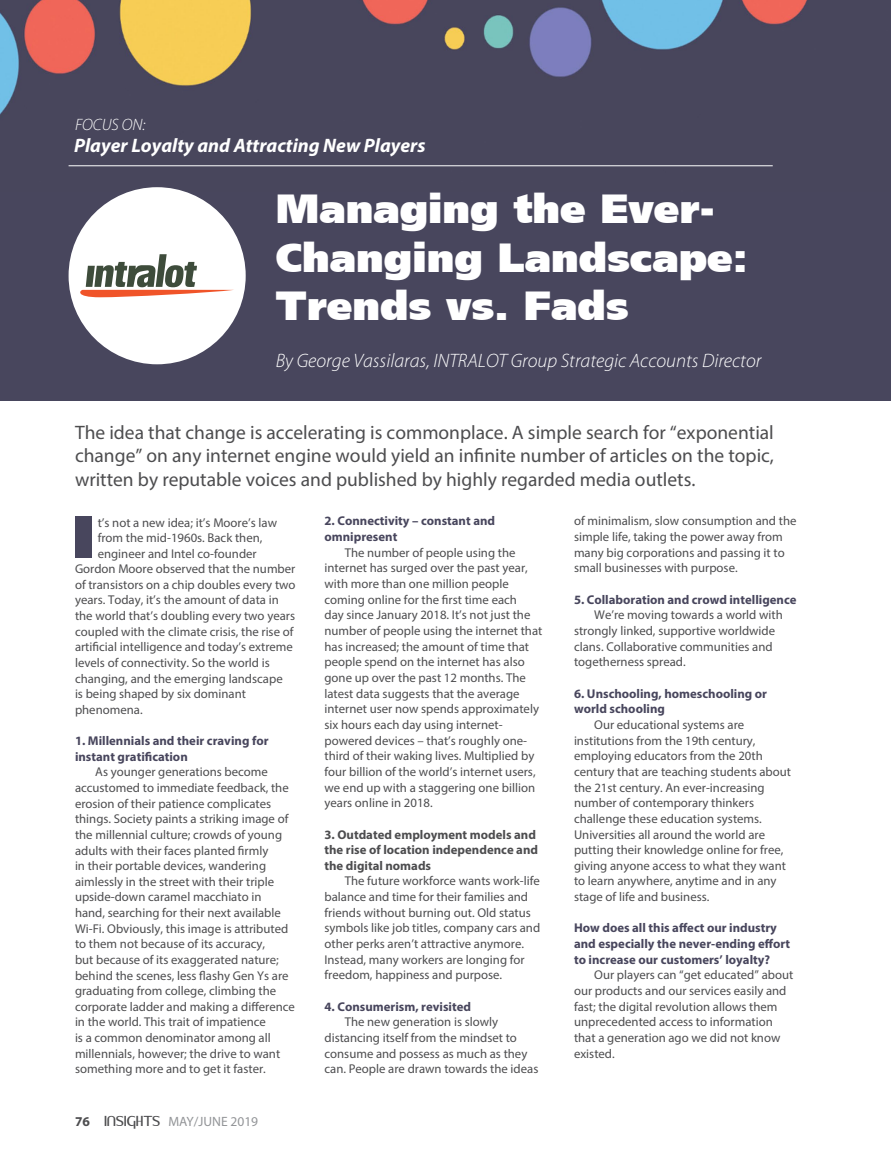
<style>
.page{position:relative;width:891px;height:1161px;background:#fff}
.page>*{position:absolute;margin:0;border:0;box-sizing:border-box;transform-origin:0 0}
.t1{font:900 59.85px "Frutiger CE";color:#48465d}
.t2{font:900 40.5px/48.6px "Frutiger CE";color:#fff}
.t3{font:19.5px/23.4px "Myriad Pro";color:#4d4d4f;text-align:justify}
.t4{font:italic 300 19.5px "Myriad Pro";color:#fff}
.t5{font:italic 700 19.5px "Myriad Pro";color:#fff}
.t6{font:italic 300 16.5px "Myriad Pro";color:#fff}
.t7{font:13.5px "Myriad Pro";color:#939598}
.t8{font:12.75px/15.6px "Myriad Pro";color:#4d4d4f}
.t9{font:700 12.75px/15.6px "Myriad Pro";color:#48465d}
.t10{font:700 12.75px/15.6px "Myriad Pro";color:#4d4d4f}
.s1{font-weight:700;color:#4d4d4f}
.s2{font-family:"Amerika Sans";color:#4d4d4f}
</style>
<div class="page">
<div style="left:0;top:177px;width:891px;height:224px;background:#48465d"></div>
<img style="left:0;top:0;width:891px;height:192px">
<hr style="left:69px;top:166px;width:704px;height:1px;background:#fff">
<div style="left:69px;top:187px;width:177px;height:177px;background:#fff;border-radius:50%"></div>
<svg style="left:80px;top:254px;width:154px;height:43px"></svg>
<p class="t6" style="left:75px;top:114px;width:72px">FOCUS ON:</p>
<h3 class="t5" style="left:74px;top:133px;width:353px">Player Loyalty and Attracting New Players</h3>
<h2 class="t2" style="left:276px;top:185px;width:473px">Managing the Ever-<br>Changing Landscape:<br>Trends vs. Fads</h2>
<h3 class="t4" style="left:276px;top:349px;width:487px">By George Vassilaras, INTRALOT Group Strategic Accounts Director</h3>
<p class="t3" style="left:75px;top:421px;width:701px">The idea that change is accelerating is commonplace. A simple search for “exponential change” on any internet engine would yield an infinite number of articles on the topic, written by reputable voices and published by highly regarded media outlets.</p>
<h1 class="t1" style="left:72px;top:500px;width:24px">I</h1>
<p class="t8" style="left:98px;top:515px;width:181px">t’s not a new idea; it’s Moore’s law</p>
<p class="t8" style="left:98px;top:530px;width:166px">from the mid-1960s. Back then,</p>
<p class="t8" style="left:98px;top:545px;width:161px">engineer and Intel co-founder</p>
<p class="t8" style="left:75px;top:561px;width:222px">Gordon Moore observed that the number</p>
<p class="t8" style="left:75px;top:577px;width:222px">of transistors on a chip doubles every two</p>
<p class="t8" style="left:75px;top:592px;width:205px">years. Today, it’s the amount of data in</p>
<p class="t8" style="left:75px;top:608px;width:222px">the world that’s doubling every two years</p>
<p class="t8" style="left:75px;top:623px;width:220px">coupled with the climate crisis, the rise of</p>
<p class="t8" style="left:75px;top:639px;width:219px">artificial intelligence and today’s extreme</p>
<p class="t8" style="left:75px;top:655px;width:196px">levels of connectivity. So the world is</p>
<p class="t8" style="left:75px;top:670px;width:209px">changing, and the emerging landscape</p>
<p class="t8" style="left:75px;top:686px;width:173px">is being shaped by six dominant</p>
<p class="t8" style="left:75px;top:702px;width:69px">phenomena.</p>
<p class="t9" style="left:75px;top:733px;width:195px">1. Millennials and their craving for instant gratification</p>
<p class="t8" style="left:75px;top:764px;width:221px;text-indent:20px">As younger generations become accustomed to immediate feedback, the erosion of their patience complicates things. Society paints a striking image of the millennial culture; crowds of young adults with their faces planted firmly<br>in their portable devices, wandering aimlessly in the street with their triple upside-down caramel macchiato in<br>hand, searching for their next available Wi-Fi. Obviously, this image is attributed to them not because of its accuracy,<br>but because of its exaggerated nature; behind the scenes, less flashy Gen Ys are graduating from college, climbing the corporate ladder and making a difference in the world. This trait of impatience<br>is a common denominator among all millennials, however; the drive to want something more and to get it faster.</p>
<p class="t7" style="left:75px;top:1113px;width:185px"><span class="s1">76</span> <span class="s2">INSIGHTS</span> MAY/JUNE 2019</p>
<p class="t9" style="left:325px;top:513px;width:172px">2. Connectivity – constant and omnipresent</p>
<p class="t8" style="left:325px;top:544px;width:219px;text-indent:20px">The number of people using the internet has surged over the past year, with more than one million people coming online for the first time each<br>day since January 2018. It’s not just the number of people using the internet that has increased; the amount of time that people spend on the internet has also gone up over the past 12 months. The latest data suggests that the average internet user now spends approximately six hours each day using internet&shy;powered devices – that’s roughly one&shy;third of their waking lives. Multiplied by four billion of the world’s internet users, we end up with a staggering one billion years online in 2018.</p>
<p class="t10" style="left:325px;top:826px;width:215px">3. Outdated employment models and the rise of location independence and the digital nomads</p>
<p class="t8" style="left:325px;top:873px;width:217px;text-indent:20px">The future workforce wants work-life balance and time for their families and friends without burning out. Old status symbols like job titles, company cars and other perks aren’t attractive anymore.<br>Instead, many workers are longing for freedom, happiness and purpose.</p>
<p class="t9" style="left:325px;top:998px;width:148px">4. Consumerism, revisited</p>
<p class="t8" style="left:325px;top:1014px;width:215px;text-indent:20px">The new generation is slowly distancing itself from the mindset to consume and possess as much as they can. People are drawn towards the ideas</p>
<p class="t8" style="left:574px;top:513px;width:224px">of minimalism, slow consumption and the simple life, taking the power away from many big corporations and passing it to small businesses with purpose.</p>
<p class="t9" style="left:574px;top:591px;width:224px">5. Collaboration and crowd intelligence</p>
<p class="t8" style="left:574px;top:607px;width:210px;text-indent:20px">We’re moving towards a world with strongly linked, supportive worldwide clans. Collaborative communities and togetherness spread.</p>
<p class="t9" style="left:574px;top:685px;width:195px">6. Unschooling, homeschooling or world schooling</p>
<p class="t8" style="left:574px;top:717px;width:219px;text-indent:20px">Our educational systems are institutions from the 19th century, employing educators from the 20th century that are teaching students about the 21st century. An ever-increasing number of contemporary thinkers challenge these education systems.<br>Universities all around the world are putting their knowledge online for free, giving anyone access to what they want to learn anywhere, anytime and in any stage of life and business.</p>
<p class="t9" style="left:574px;top:920px;width:218px">How does all this affect our industry and especially the never-ending effort to increase our customers’ loyalty?</p>
<p class="t8" style="left:574px;top:967px;width:221px;text-indent:20px">Our players can “get educated” about our products and our services easily and fast; the digital revolution allows them unprecedented access to information that a generation ago we did not know existed.</p>
</div>
